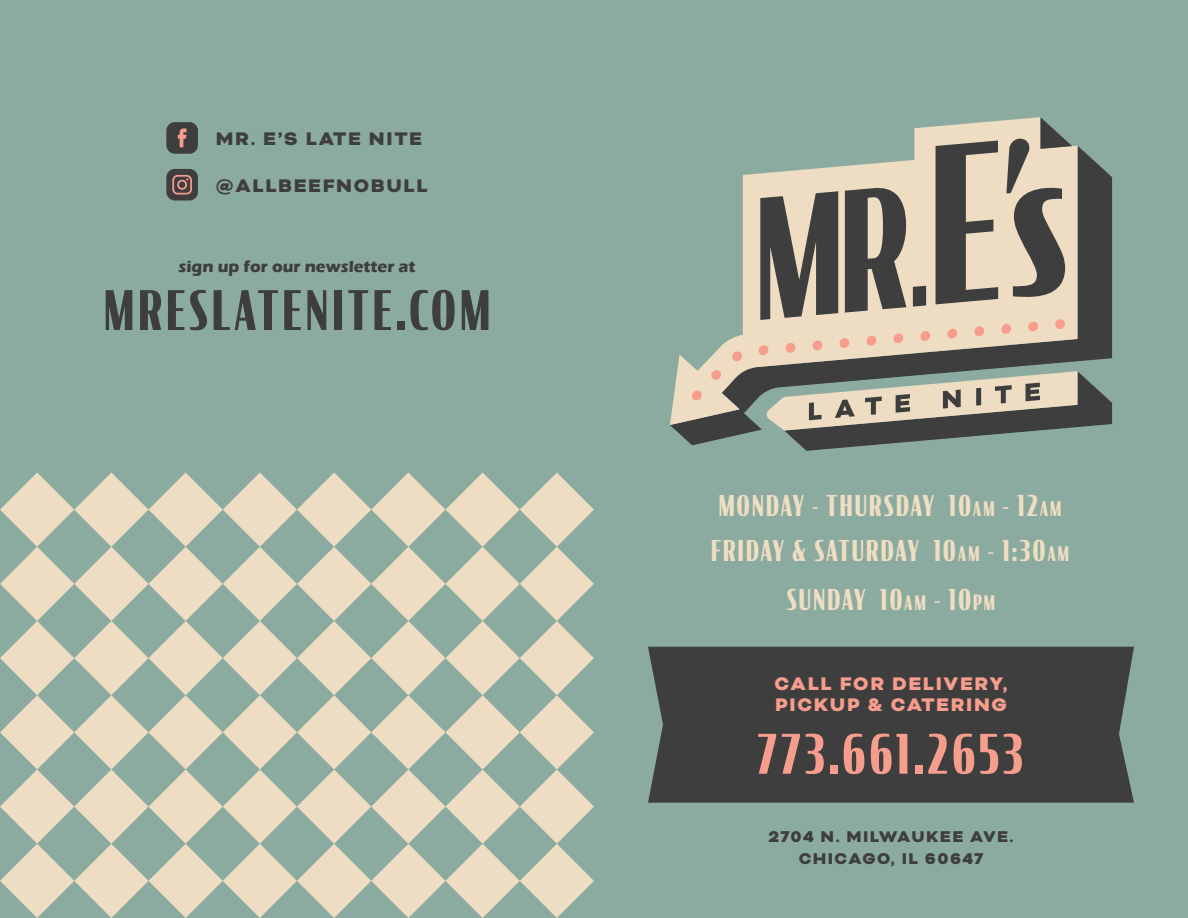
<style>
.page{position:relative;width:1188px;height:918px;background:#8caba0}
.page>*{position:absolute;margin:0;border:0;box-sizing:border-box;transform-origin:0 0}
.t1{font:700 54px "Condor Comp";letter-spacing:.08em;color:#3e3e3e}
.t2{font:700 54px "Condor Comp";letter-spacing:.08em;color:#f79d8d}
.t3{font:700 28.5px "Condor Comp";letter-spacing:.08em;color:#f0dec2}
.t4{font:900 21px/21px "Bicyclette";letter-spacing:.08em;color:#f79d8d}
.t5{font:900 21px "Bicyclette";letter-spacing:.08em;color:#3e3e3e}
.t6{font:900 18px/21.6px "Bicyclette";letter-spacing:.08em;color:#3e3e3e;text-align:center}
.t7{font:700 16.5px "Eras ITC";color:#3e3e3e}
.s1{font-size:19.95px}
.s2{font-size:21px}
</style>
<div class="page">
<svg style="left:0;top:472px;width:594px;height:446px"></svg>
<svg style="left:670px;top:146px;width:442px;height:299px;fill:#3e3e3e"></svg>
<svg style="left:670px;top:120px;width:408px;height:305px"></svg>
<svg style="left:1055px;top:319px;width:10px;height:10px"></svg>
<div style="left:759px;top:345px;width:9px;height:10px;background:#f79d8d;border-radius:50%"></div>
<svg style="left:732px;top:351px;width:11px;height:10px"></svg>
<div style="left:786px;top:343px;width:9px;height:10px;background:#f79d8d;border-radius:50%"></div>
<svg style="left:711px;top:369px;width:11px;height:11px"></svg>
<div style="left:1001px;top:324px;width:10px;height:10px;background:#f79d8d;border-radius:50%"></div>
<div style="left:1028px;top:321px;width:10px;height:11px;background:#f79d8d;border-radius:50%"></div>
<div style="left:813px;top:340px;width:9px;height:11px;background:#f79d8d;border-radius:50%"></div>
<div style="left:840px;top:338px;width:9px;height:10px;background:#f79d8d;border-radius:50%"></div>
<div style="left:974px;top:326px;width:10px;height:10px;background:#f79d8d;border-radius:50%"></div>
<div style="left:920px;top:331px;width:10px;height:10px;background:#f79d8d;border-radius:50%"></div>
<div style="left:947px;top:329px;width:10px;height:10px;background:#f79d8d;border-radius:50%"></div>
<div style="left:866px;top:336px;width:10px;height:10px;background:#f79d8d;border-radius:50%"></div>
<div style="left:893px;top:333px;width:10px;height:10px;background:#f79d8d;border-radius:50%"></div>
<svg style="left:692px;top:390px;width:10px;height:10px"></svg>
<svg style="left:913px;top:286px;width:13px;height:21px"></svg>
<svg style="left:760px;top:191px;width:78px;height:129px;background:#736e66"></svg>
<svg style="left:845px;top:187px;width:61px;height:126px;background:#6d6961"></svg>
<svg style="left:936px;top:141px;width:62px;height:163px;background:#888175"></svg>
<svg style="left:766px;top:371px;width:346px;height:80px"></svg>
<svg style="left:1006px;top:117px;width:66px;height:180px;background:#a49b8c"></svg>
<div style="left:166px;top:122px;width:32px;height:32px;background:#3e3e3e;border-radius:8px"></div>
<svg style="left:178px;top:129px;width:9px;height:18px"></svg>
<div style="left:166px;top:169px;width:32px;height:32px;background:#3e3e3e;border-radius:8px"></div>
<svg style="left:172px;top:175px;width:20px;height:20px"></svg>
<div style="left:648px;top:647px;width:486px;height:156px;background:#3e3e3e"></div>
<p class="t5" style="left:216px;top:126px;width:208px">MR. E’S LATE NITE</p>
<p class="t5" style="left:216px;top:173px;width:213px">@ALLBEEFNOBULL</p>
<p class="t7" style="left:178px;top:257px;width:239px">sign up for our newsletter at</p>
<h1 class="t1" style="left:104px;top:277px;width:388px">MRESLATENITE.COM</h1>
<p class="t3" style="left:719px;top:488px;width:344px">MONDAY - THURSDAY 10<span class="s1">AM</span> - 12<span class="s1">AM</span></p>
<p class="t3" style="left:711px;top:533px;width:359px">FRIDAY &amp; SATURDAY 10<span class="s1">AM</span> - 1:30<span class="s1">AM</span></p>
<p class="t3" style="left:787px;top:582px;width:209px">SUNDAY 10<span class="s1">AM</span> - 10<span class="s2">P</span><span class="s1">M</span></p>
<p class="t4" style="left:774px;top:673px;width:235px">CALL FOR DELIVERY,<br>PICKUP &amp; CATERING</p>
<h1 class="t2" style="left:757px;top:721px;width:267px">773.661.2653</h1>
<p class="t6" style="left:768px;top:827px;width:247px">2704 N. MILWAUKEE AVE.<br>CHICAGO, IL 60647</p>
</div>
